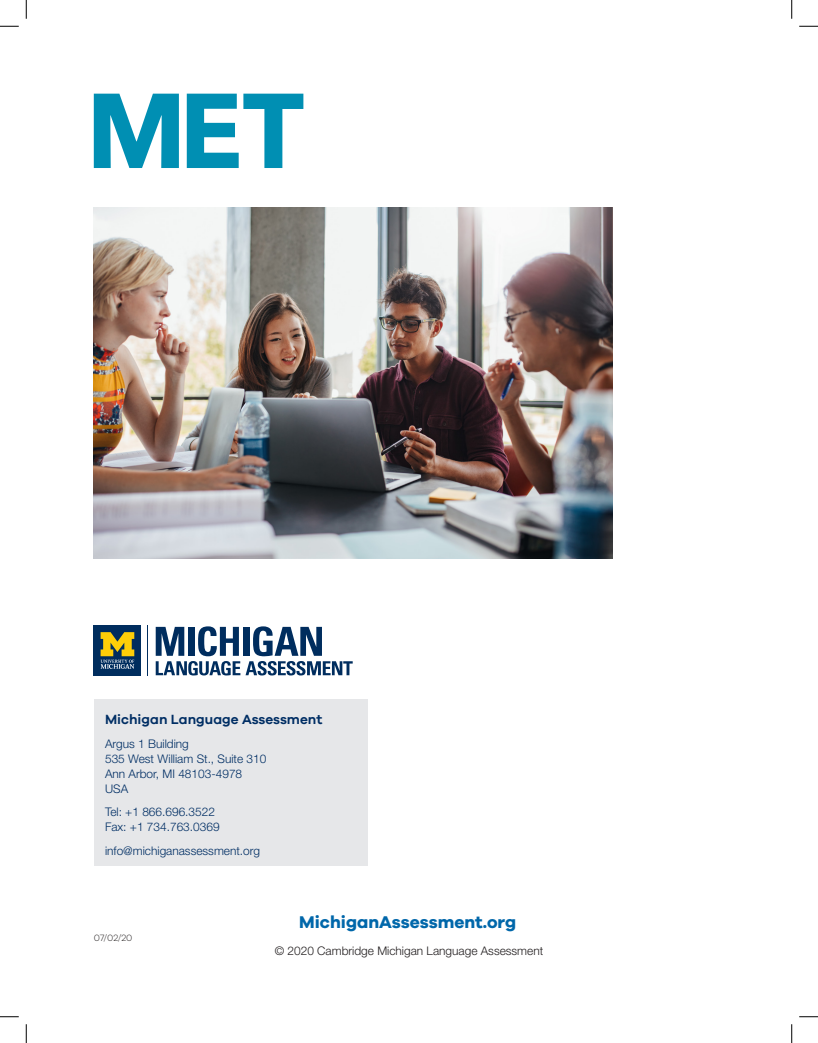
<style>
.page{position:relative;width:818px;height:1043px;background:#fff}
.page>*{position:absolute;margin:0;border:0;box-sizing:border-box;transform-origin:0 0}
._05_Website_URL_Blue{font:700 17.5px "Galano Grotesque";color:#0067aa}
._02_Subhead_-_Semibo{font:600 13.75px "Galano Grotesque";color:#002e64}
._03_Body_Text_Light{font:300 11.88px/15px "Helvetica Neue LT Std";color:#002e64}
._03_Body_Text_Light-2{font:300 11.88px "Helvetica Neue LT Std";color:#231f20}
._05_Mod_Date_or_Vari{font:300 9.38px "Galano Grotesque";color:#231f20}
</style>
<div class="page">
<div style="left:94px;top:699px;width:274px;height:167px;background:#e6e7e9"></div>
<div style="left:94px;top:625px;width:47px;height:50px;background:#002d5e"></div>
<svg style="left:101px;top:632px;width:33px;height:36px"></svg>
<hr style="left:147px;top:625px;width:1px;height:50px;background:#002d5e">
<svg style="left:156px;top:626px;width:196px;height:49px"></svg>
<img style="left:94px;top:207px;width:518px;height:351px">
<svg style="left:94px;top:94px;width:85px;height:74px"></svg>
<svg style="left:187px;top:94px;width:116px;height:74px"></svg>
<svg style="left:0;top:25px;width:19px;height:2px"></svg>
<svg style="left:799px;top:25px;width:19px;height:2px"></svg>
<svg style="left:0;top:1016px;width:19px;height:1px"></svg>
<svg style="left:799px;top:1016px;width:19px;height:1px"></svg>
<svg style="left:25px;top:0;width:2px;height:19px"></svg>
<svg style="left:25px;top:1024px;width:2px;height:18px"></svg>
<svg style="left:791px;top:0;width:1px;height:19px"></svg>
<svg style="left:791px;top:1024px;width:1px;height:18px"></svg>
<p class="_02_Subhead_-_Semibo" style="left:105px;top:711px;width:219px">Michigan Language Assessment</p>
<p class="_03_Body_Text_Light" style="left:105px;top:735px;width:163px">Argus 1 Building<br>535 West William St., Suite 310<br>Ann Arbor, MI 48103-4978<br>USA</p>
<p class="_03_Body_Text_Light" style="left:105px;top:804px;width:116px">Tel: +1 866.696.3522<br>Fax: +1 734.763.0369</p>
<p class="_03_Body_Text_Light" style="left:105px;top:842px;width:157px">info@michiganassessment.org</p>
<p class="_05_Mod_Date_or_Vari" style="left:94px;top:932px;width:40px">07/02/20</p>
<p class="_05_Website_URL_Blue" style="left:299px;top:911px;width:218px">MichiganAssessment.org</p>
<p class="_03_Body_Text_Light-2" style="left:275px;top:943px;width:270px">© 2020 Cambridge Michigan Language Assessment</p>
</div>
